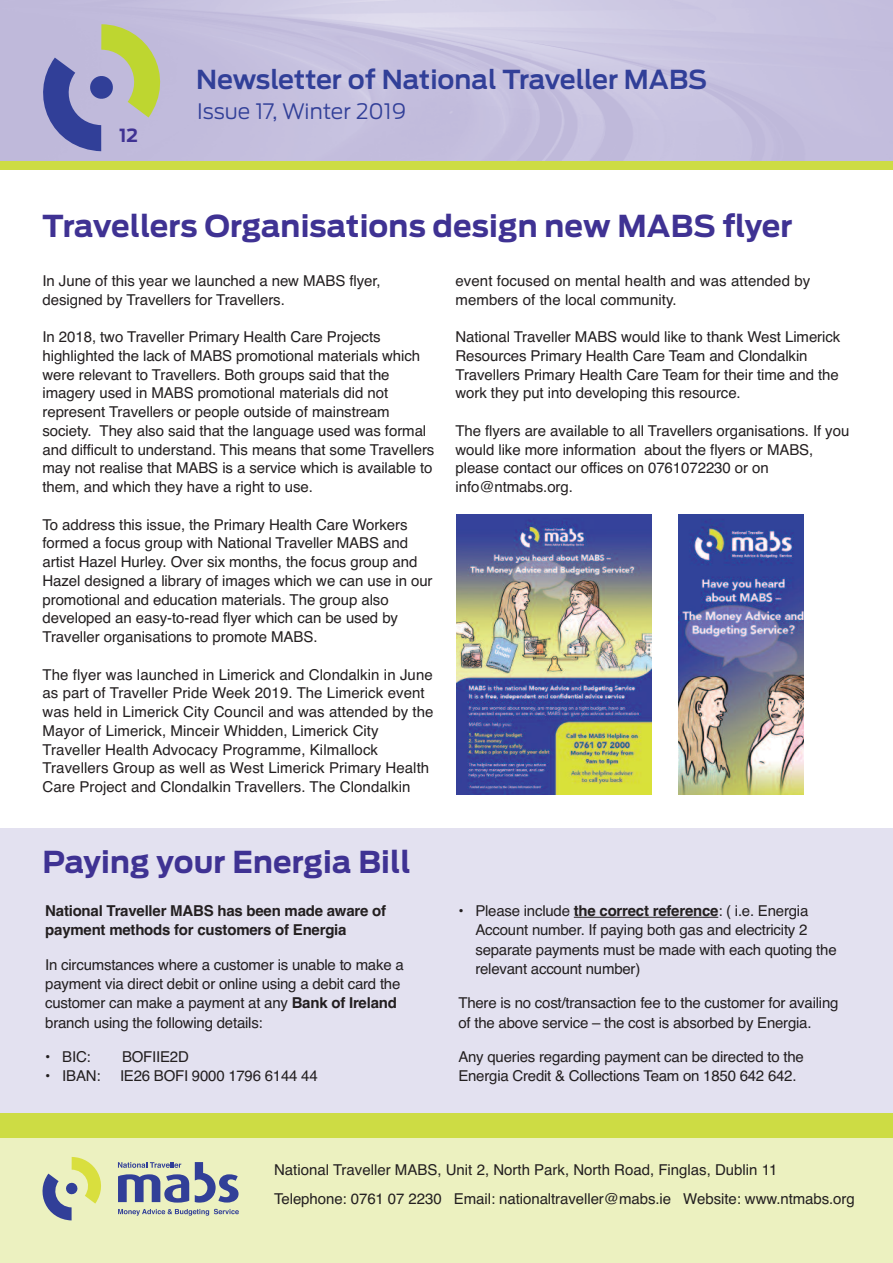
<style>
.page{position:relative;width:893px;height:1263px;background:#fff}
.page>*{position:absolute;margin:0;border:0;box-sizing:border-box;transform-origin:0 0}
.t1{font:700 30px "Ford Antenna";letter-spacing:.005em;color:#3f3293}
.t2{font:600 25.95px "Ford Antenna";color:#313f98}
.t3{font:300 21.15px "Ford Antenna";color:#313f98}
.t4{font:700 18px "Ford Antenna";color:#3f3293}
.t5{font:15px/18.8px "Helvetica";letter-spacing:-.005em;color:#231f20}
.t6{font:700 15px/19.4px "Helvetica";letter-spacing:-.015em;color:#231f20}
.s1{font-weight:700}
</style>
<div class="page">
<div style="left:0;top:829px;width:893px;height:434px;background:#e3e1f0"></div>
<img style="left:0;top:0;width:893px;height:162px">
<svg style="left:43px;top:24px;width:135px;height:127px;background:#a6a8b5"></svg>
<div style="left:0;top:162px;width:893px;height:8px;background:#cddc44"></div>
<img style="left:456px;top:514px;width:195px;height:281px">
<img style="left:679px;top:514px;width:125px;height:281px">
<div style="left:0;top:1125px;width:893px;height:138px;background:#ecf1c0"></div>
<div style="left:0;top:1113px;width:893px;height:24px;background:#cddc44"></div>
<svg style="left:118px;top:1174px;width:71px;height:28px"></svg>
<svg style="left:195px;top:1162px;width:44px;height:40px"></svg>
<svg style="left:43px;top:1157px;width:58px;height:63px"></svg>
<svg style="left:118px;top:1162px;width:63px;height:6px"></svg>
<svg style="left:118px;top:1209px;width:121px;height:7px"></svg>
<hr style="left:574px;top:917px;width:144px;height:1px;background:#231f20">
<p class="t4" style="left:119px;top:129px;width:21px">12</p>
<h2 class="t2" style="left:196px;top:69px;width:513px">Newsletter of National Traveller MABS</h2>
<h3 class="t3" style="left:197px;top:104px;width:211px">Issue 17, Winter 2019</h3>
<h1 class="t1" style="left:43px;top:214px;width:751px">Travellers Organisations design new MABS flyer</h1>
<p class="t5" style="left:43px;top:271px;width:340px">In June of this year we launched a new MABS flyer, designed by Travellers for Travellers.</p>
<p class="t5" style="left:43px;top:328px;width:393px">In 2018, two Traveller Primary Health Care Projects highlighted the lack of MABS promotional materials which were relevant to Travellers. Both groups said that the imagery used in MABS promotional materials did not represent Travellers or people outside of mainstream society. They also said that the language used was formal and difficult to understand. This means that some Travellers may not realise that MABS is a service which is available to them, and which they have a right to use.</p>
<p class="t5" style="left:43px;top:515px;width:392px">To address this issue, the Primary Health Care Workers formed a focus group with National Traveller MABS and artist Hazel Hurley. Over six months, the focus group and Hazel designed a library of images which we can use in our promotional and education materials. The group also developed an easy-to-read flyer which can be used by Traveller organisations to promote MABS.</p>
<p class="t5" style="left:43px;top:665px;width:393px">The flyer was launched in Limerick and Clondalkin in June as part of Traveller Pride Week 2019. The Limerick event was held in Limerick City Council and was attended by the Mayor of Limerick, Minceir Whidden, Limerick City Traveller Health Advocacy Programme, Kilmallock Travellers Group as well as West Limerick Primary Health Care Project and Clondalkin Travellers. The Clondalkin</p>
<h1 class="t1" style="left:43px;top:851px;width:370px">Paying your Energia Bill</h1>
<p class="t6" style="left:45px;top:901px;width:342px">National Traveller MABS has been made aware of payment methods for customers of Energia</p>
<p class="t5" style="left:45px;top:955px;width:360px;line-height:19.4px">In circumstances where a customer is unable to make a payment via direct debit or online using a debit card the customer can make a payment at any <span class="s1">Bank of Ireland </span>branch using the following details:</p>
<p class="t5" style="left:45px;top:1047px;width:47px">• BIC:</p>
<p class="t5" style="left:122px;top:1047px;width:68px">BOFIIE2D</p>
<p class="t5" style="left:45px;top:1066px;width:57px">• IBAN:</p>
<p class="t5" style="left:120px;top:1066px;width:199px">IE26 BOFI 9000 1796 6144 44</p>
<p class="t5" style="left:455px;top:271px;width:356px">event focused on mental health and was attended by members of the local community.</p>
<p class="t5" style="left:455px;top:328px;width:386px">National Traveller MABS would like to thank West Limerick Resources Primary Health Care Team and Clondalkin Travellers Primary Health Care Team for their time and the work they put into developing this resource.</p>
<p class="t5" style="left:455px;top:421px;width:395px">The flyers are available to all Travellers organisations. If you would like more information about the flyers or MABS, please contact our offices on 0761072230 or on info@ntmabs.org.</p>
<p class="t5" style="left:475px;top:901px;width:363px;line-height:19.4px;text-indent:-17px">• Please include <span class="s1">the correct reference</span>: ( i.e. Energia Account number. If paying both gas and electricity 2 separate payments must be made with each quoting the relevant account number)</p>
<p class="t5" style="left:458px;top:993px;width:382px;line-height:19.4px">There is no cost/transaction fee to the customer for availing of the above service – the cost is absorbed by Energia.</p>
<p class="t5" style="left:458px;top:1047px;width:347px;line-height:19.4px">Any queries regarding payment can be directed to the<br>Energia Credit &amp; Collections Team on 1850 642 642.</p>
<p class="t5" style="left:274px;top:1156px;width:582px;line-height:28.5px">National Traveller MABS, Unit 2, North Park, North Road, Finglas, Dublin 11<br>Telephone: 0761 07 2230 Email: nationaltraveller@mabs.ie Website: www.ntmabs.org</p>
</div>
